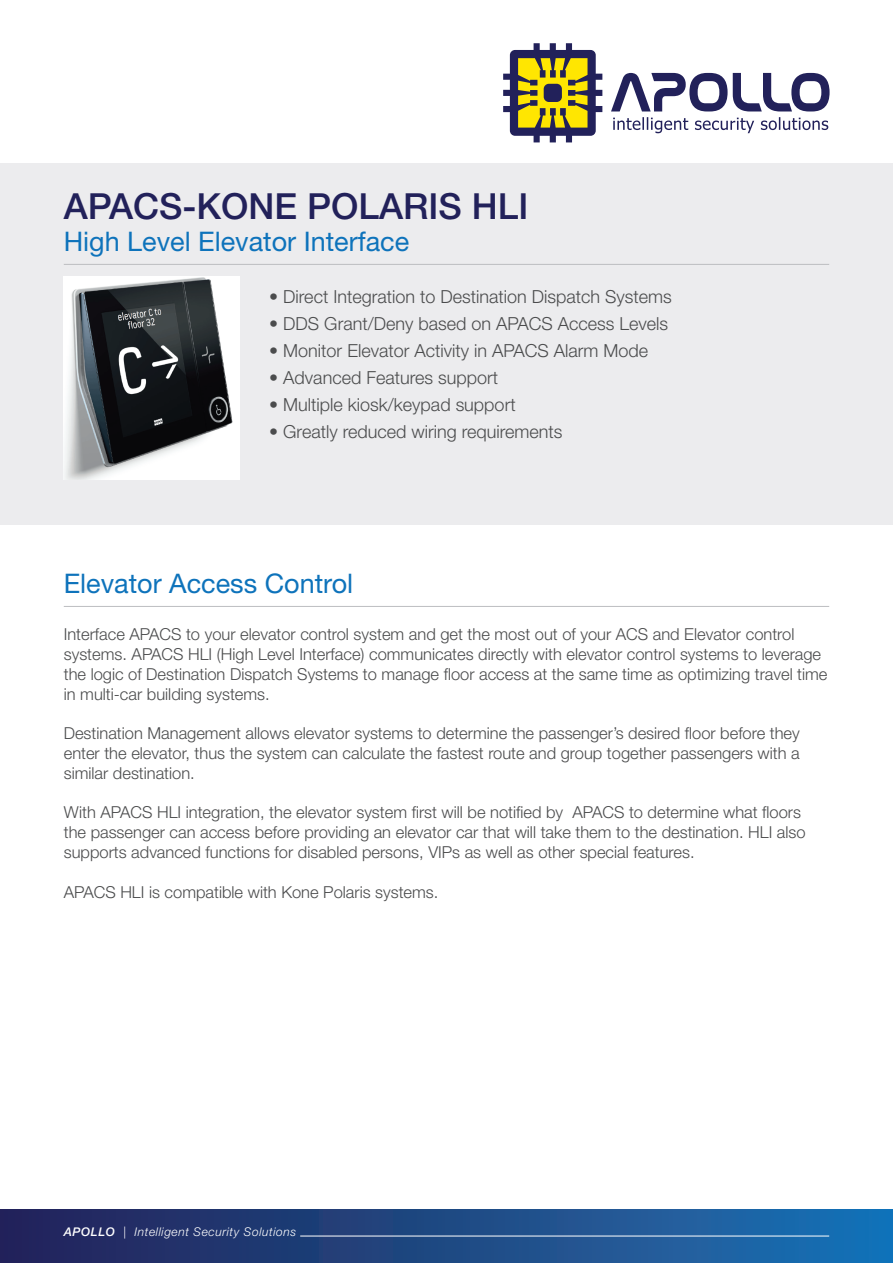
<style>
.page{position:relative;width:893px;height:1263px;background:#fff}
.page>*{position:absolute;margin:0;border:0;box-sizing:border-box;transform-origin:0 0}
.t1{font:500 36px "Helvetica Neue LT Std";color:#22215a}
.t2{font:27px "Helvetica Neue LT Std";color:#0e73bb}
.t3{font:300 18px "Helvetica Neue LT Std";color:#4b4c4d}
.t4{font:300 16.5px/19.8px "Helvetica Neue LT Std";color:#4b4c4d}
.t5{font:italic 300 12px "Helvetica Neue LT Std";letter-spacing:.05em;color:#fff}
.s1{font-weight:500}
</style>
<div class="page">
<div style="left:0;top:164px;width:893px;height:361px;background:#ececee"></div>
<div style="left:0;top:1210px;width:893px;height:53px;background:linear-gradient(to right,#242156,#1a72b5)"></div>
<svg style="left:503px;top:43px;width:327px;height:99px"></svg>
<hr style="left:64px;top:264px;width:765px;height:1px;background:#bcbdc0">
<hr style="left:64px;top:606px;width:765px;height:1px;background:#bcbdc0">
<hr style="left:300px;top:1236px;width:529px;height:1px;background:#fff">
<img style="left:64px;top:276px;width:175px;height:204px">
<h1 class="t1" style="left:64px;top:185px;width:466px">APACS-KONE POLARIS HLI</h1>
<h2 class="t2" style="left:64px;top:226px;width:347px">High Level Elevator Interface</h2>
<p class="t3" style="left:269px;top:286px;width:404px">• Direct Integration to Destination Dispatch Systems</p>
<p class="t3" style="left:269px;top:313px;width:400px">• DDS Grant/Deny based on APACS Access Levels</p>
<p class="t3" style="left:269px;top:340px;width:380px">• Monitor Elevator Activity in APACS Alarm Mode</p>
<p class="t3" style="left:269px;top:367px;width:230px">• Advanced Features support</p>
<p class="t3" style="left:269px;top:394px;width:248px">• Multiple kiosk/keypad support</p>
<p class="t3" style="left:269px;top:421px;width:295px">• Greatly reduced wiring requirements</p>
<h2 class="t2" style="left:64px;top:568px;width:291px">Elevator Access Control</h2>
<p class="t4" style="left:64px;top:624px;width:765px">Interface APACS to your elevator control system and get the most out of your ACS and Elevator control systems. APACS HLI (High Level Interface) communicates directly with elevator control systems to leverage the logic of Destination Dispatch Systems to manage floor access at the same time as optimizing travel time in multi-car building systems.</p>
<p class="t4" style="left:64px;top:723px;width:737px;text-align:justify">Destination Management allows elevator systems to determine the passenger’s desired floor before they enter the elevator, thus the system can calculate the fastest route and group together passengers with a similar destination.</p>
<p class="t4" style="left:64px;top:802px;width:743px">With APACS HLI integration, the elevator system first will be notified by APACS to determine what floors the passenger can access before providing an elevator car that will take them to the destination. HLI also supports advanced functions for disabled persons, VIPs as well as other special features.</p>
<p class="t4" style="left:64px;top:881px;width:376px">APACS HLI is compatible with Kone Polaris systems.</p>
<p class="t5" style="left:64px;top:1225px;width:234px"><span class="s1">APOLLO</span> | Intelligent Security Solutions</p>
</div>
